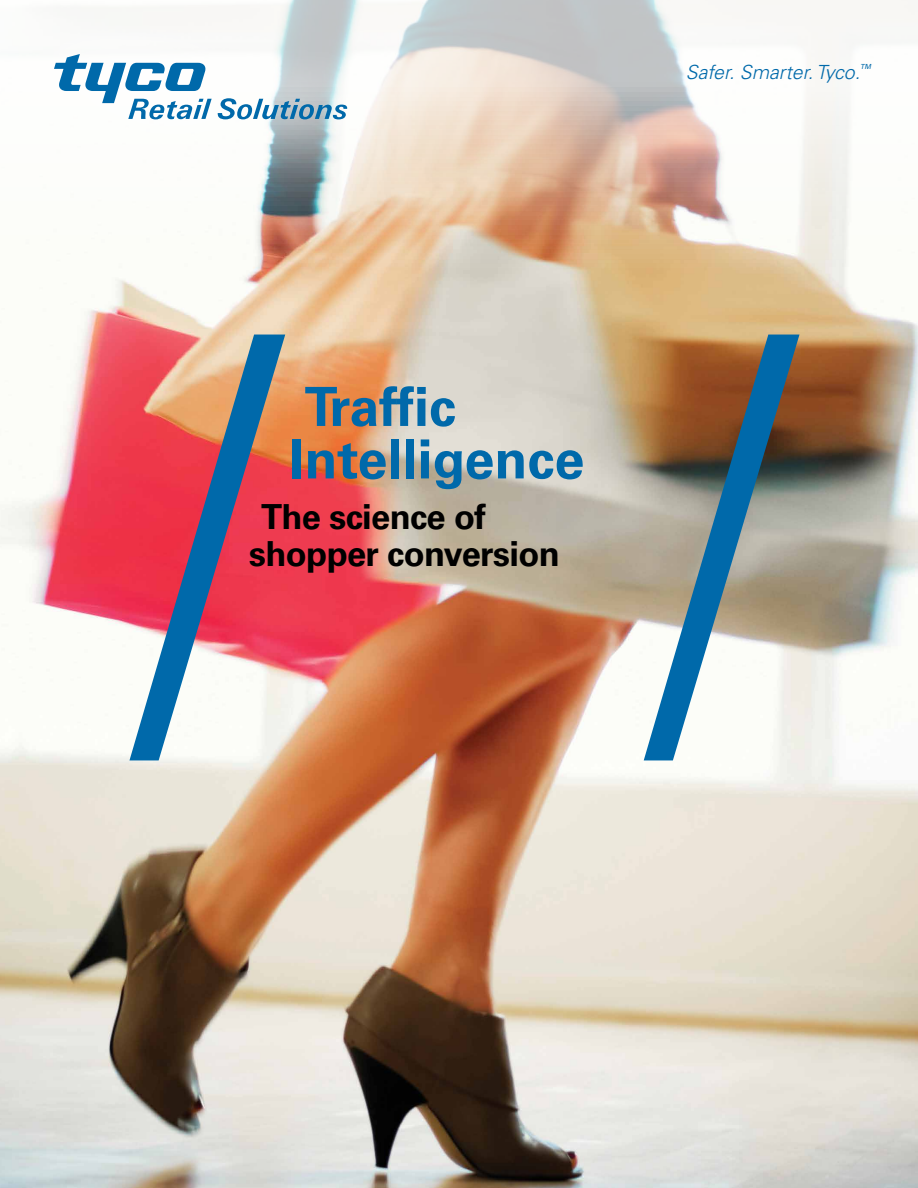
<style>
.page{position:relative;width:918px;height:1188px;background:#fff}
.page>*{position:absolute;margin:0;border:0;box-sizing:border-box;transform-origin:0 0}
.t1{font:700 54px/52.5px "Univers LT Std";color:#0069aa}
.t2{font:700 34.5px/37.5px "Univers LT Std";letter-spacing:-.02em;color:#000}
.t3{font:italic 300 19.5px "Univers LT Std";color:#0069aa}
.t4{font:italic 7.05px "Univers LT Std";color:#0069aa}
</style>
<div class="page">
<img style="left:0;top:0;width:918px;height:1188px">
<svg style="left:129px;top:335px;width:156px;height:425px"></svg>
<svg style="left:644px;top:335px;width:156px;height:425px"></svg>
<svg style="left:0;top:0;width:403px;height:179px"></svg>
<svg style="left:54px;top:54px;width:158px;height:65px"></svg>
<svg style="left:218px;top:98px;width:129px;height:21px"></svg>
<p class="t3" style="left:686px;top:60px;width:176px">Safer. Smarter. Tyco.</p>
<p class="t4" style="left:860px;top:62px;width:12px">TM</p>
<h1 class="t1" style="left:289px;top:381px;width:296px">Traffic<br>Intelligence</h1>
<p class="t2" style="left:249px;top:498px;width:312px;text-indent:12px">The science of shopper conversion</p>
</div>
